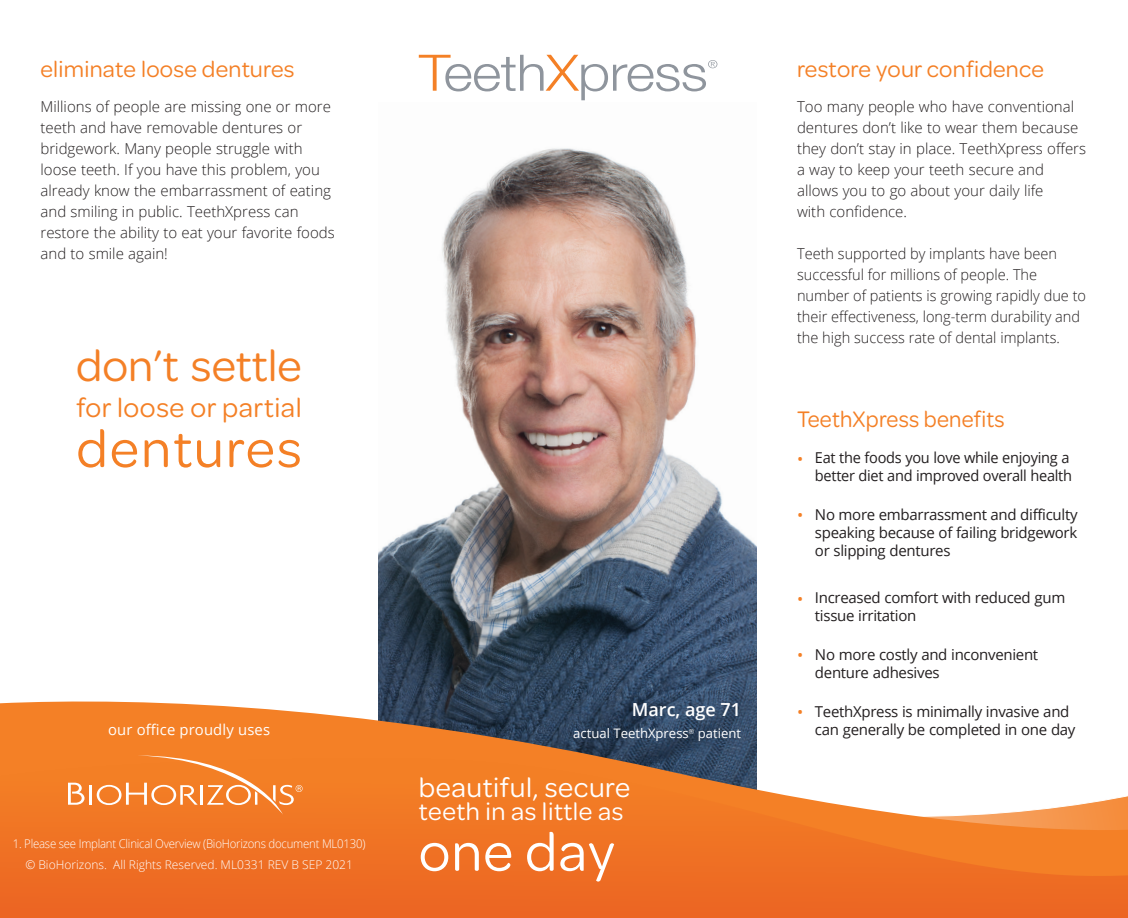
<style>
.page{position:relative;width:1128px;height:918px;background:#fff}
.page>*{position:absolute;margin:0;border:0;box-sizing:border-box;transform-origin:0 0}
.t1{font:57px "Omnes";letter-spacing:.02em;color:#fff}
.t2{font:55.5px "Omnes";letter-spacing:.04em;color:#f48026}
.t3{font:46.5px "Omnes";color:#f48026}
.t4{font:28.95px "Omnes";letter-spacing:.02em;color:#fff}
.t5{font:28.5px "Omnes";letter-spacing:.02em;color:#f48026}
.t6{font:26.1px "Omnes";letter-spacing:.02em;color:#fff}
.t7{font:24px "Omnes";letter-spacing:.01em;color:#f48026}
.t8{font:24px "Omnes";letter-spacing:.01em;color:#f48026;scale:.95 1}
.t9{font:600 18px "Open Sans";color:#fff}
.t10{font:16.5px "Open Sans";color:#f48026}
.t11{font:300 15px/21px "Open Sans";color:#231f20}
.t12{font:15px/18px "Open Sans";letter-spacing:-.02em;color:#231f20}
.t13{font:14.85px "Open Sans";letter-spacing:.01em;color:#fff}
.t14{font:13.05px "Open Sans";color:#fff}
.t15{font:300 12px "Open Sans";letter-spacing:-.02em;color:#fff;scale:.95 1}
.t16{font:300 12px "Open Sans";color:#fff}
</style>
<div class="page">
<img style="left:378px;top:148px;width:378px;height:549px">
<svg style="left:0;top:697px;width:757px;height:56px;background:#a2714f"></svg>
<svg style="left:0;top:753px;width:1127px;height:165px;background:#ed823f"></svg>
<svg style="left:418px;top:55px;width:299px;height:45px"></svg>
<hr style="left:89px;top:785px;width:3px;height:20px;background:#fff">
<svg style="left:68px;top:783px;width:16px;height:22px"></svg>
<svg style="left:97px;top:755px;width:205px;height:60px;background:#f48b3d"></svg>
<p class="t7" style="left:40px;top:53px;width:255px">eliminate loose dentures</p>
<p class="t7" style="left:796px;top:53px;width:248px">restore your confidence</p>
<p class="t11" style="left:40px;top:95px;width:295px">Millions of people are missing one or more teeth and have removable dentures or bridgework. Many people struggle with loose teeth. If you have this problem, you already know the embarrassment of eating and smiling in public. TeethXpress can restore the ability to eat your favorite foods and to smile again!</p>
<p class="t3" style="left:76px;top:334px;width:227px">don’t settle</p>
<p class="t5" style="left:76px;top:389px;width:227px">for loose or partial</p>
<p class="t2" style="left:76px;top:411px;width:227px">dentures</p>
<p class="t13" style="left:108px;top:720px;width:163px">our office proudly uses</p>
<p class="t15" style="left:13px;top:835px;width:372px">1. Please see Implant Clinical Overview (BioHorizons document ML0130)</p>
<p class="t16" style="left:25px;top:856px;width:329px">© BioHorizons. All Rights Reserved. ML0331 REV B SEP 2021</p>
<p class="t9" style="left:631px;top:697px;width:111px">Marc, age 71</p>
<p class="t14" style="left:573px;top:725px;width:169px">actual TeethXpress<sup>®</sup> patient</p>
<p class="t4" style="left:418px;top:768px;width:213px">beautiful, secure</p>
<p class="t6" style="left:418px;top:794px;width:206px">teeth in as little as</p>
<p class="t1" style="left:418px;top:814px;width:197px">one day</p>
<p class="t11" style="left:796px;top:95px;width:290px">Too many people who have conventional dentures don’t like to wear them because they don’t stay in place. TeethXpress offers a way to keep your teeth secure and allows you to go about your daily life</p>
<p class="t11" style="left:796px;top:200px;width:111px">with confidence.</p>
<p class="t11" style="left:796px;top:242px;width:290px">Teeth supported by implants have been successful for millions of people. The number of patients is growing rapidly due to their effectiveness, long-term durability and the high success rate of dental implants.</p>
<p class="t8" style="left:796px;top:403px;width:220px">TeethXpress benefits</p>
<p class="t10" style="left:796px;top:447px;width:8px">•</p>
<p class="t12" style="left:814px;top:449px;width:258px">Eat the foods you love while enjoying a better diet and improved overall health</p>
<p class="t10" style="left:796px;top:504px;width:8px">•</p>
<p class="t12" style="left:814px;top:505px;width:264px;text-align:justify">No more embarrassment and difficulty speaking because of failing bridgework or slipping dentures</p>
<p class="t10" style="left:796px;top:587px;width:8px">•</p>
<p class="t12" style="left:814px;top:589px;width:252px">Increased comfort with reduced gum tissue irritation</p>
<p class="t10" style="left:796px;top:644px;width:8px">•</p>
<p class="t12" style="left:814px;top:645px;width:225px">No more costly and inconvenient denture adhesives</p>
<p class="t10" style="left:796px;top:701px;width:8px">•</p>
<p class="t12" style="left:814px;top:702px;width:262px">TeethXpress is minimally invasive and can generally be completed in one day</p>
</div>
